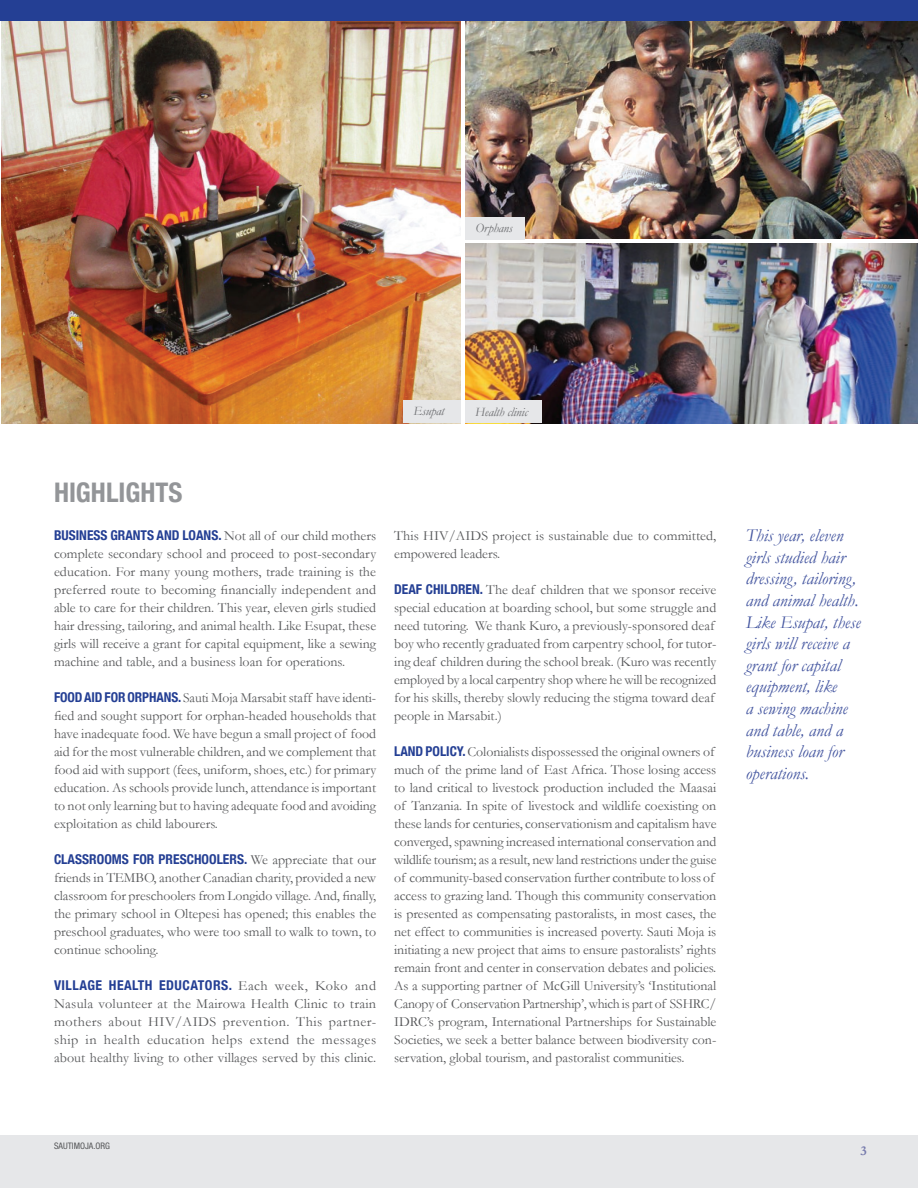
<style>
.page{position:relative;width:918px;height:1188px;background:#fff}
.page>*{position:absolute;margin:0;border:0;box-sizing:border-box;transform-origin:0 0}
.t1{font:700 condensed 27px "Helvetica Neue";color:#939598}
.t2{font:italic 18px/21.6px "Garamond";color:#42549f}
.t3{font:13.95px/18px "Garamond";letter-spacing:-.005em;color:#57585a;text-align:justify}
.t4{font:700 condensed 13.5px "Helvetica Neue";color:#243f94}
.t5{font:700 condensed 13.5px "Helvetica Neue";letter-spacing:.035em;color:#243f94}
.t6{font:700 13.5px "Garamond";color:#8588be}
.t7{font:italic 12.75px "Garamond";letter-spacing:-.01em;color:#6c6d70}
.t8{font:condensed 9px "Helvetica Neue LT Std";color:#57585a}
.s1{font-family:"Garamond";font-weight:400;font-stretch:normal;font-size:13.95px;color:#57585a}
.s2{font-family:"Helvetica Neue";font-weight:700;font-stretch:condensed;font-size:13.5px;color:#243f94}
</style>
<div class="page">
<div style="left:0;top:1135px;width:918px;height:53px;background:#e6e7e9"></div>
<img style="left:2px;top:21px;width:459px;height:402px">
<img style="left:465px;top:243px;width:453px;height:180px">
<img style="left:465px;top:21px;width:453px;height:218px">
<div style="left:0;top:0;width:918px;height:21px;background:#243f94"></div>
<div style="left:408px;top:401px;width:53px;height:22px;background:#e6e7e9"></div>
<div style="left:403px;top:401px;width:53px;height:22px;background:#e6e7e9"></div>
<div style="left:465px;top:401px;width:77px;height:22px;background:#e6e7e9"></div>
<div style="left:465px;top:218px;width:60px;height:22px;background:#e6e7e9"></div>
<p class="t7" style="left:475px;top:221px;width:39px">Orphans</p>
<p class="t7" style="left:418px;top:404px;width:32px">Esupat</p>
<p class="t7" style="left:475px;top:404px;width:54px">Health clinic</p>
<p class="t7" style="left:414px;top:404px;width:32px">Esupat</p>
<h1 class="t1" style="left:54px;top:470px;width:130px">HIGHLIGHTS</h1>
<p class="t4" style="left:54px;top:524px;width:324px">BUSINESS GRANTS AND LOANS. <span class="s1">Not all of our child mothers</span></p>
<p class="t3" style="left:54px;top:544px;width:324px">complete secondary school and proceed to post-secondary education. For many young mothers, trade training is the preferred route to becoming financially independent and able to care for their children. This year, eleven girls studied hair dressing, tailoring, and animal health. Like Esupat, these girls will receive a grant for capital equipment, like a sewing machine and table, and a business loan for operations.</p>
<p class="t3" style="left:54px;top:688px;width:324px"><span class="s2">FOOD AID FOR ORPHANS.</span> Sauti Moja Marsabit staff have identi&shy;fied and sought support for orphan-headed households that have inadequate food. We have begun a small project of food aid for the most vulnerable children, and we complement that food aid with support (fees, uniform, shoes, etc.) for primary education. As schools provide lunch, attendance is important to not only learning but to having adequate food and avoiding exploitation as child labourers.</p>
<p class="t4" style="left:54px;top:848px;width:324px">CLASSROOMS FOR PRESCHOOLERS. <span class="s1">We appreciate that our</span></p>
<p class="t3" style="left:54px;top:868px;width:324px">friends in TEMBO, another Canadian charity, provided a new classroom for preschoolers from Longido village. And, finally, the primary school in Oltepesi has opened; this enables the preschool graduates, who were too small to walk to town, to continue schooling.</p>
<p class="t5" style="left:54px;top:974px;width:324px">VILLAGE HEALTH EDUCATORS. <span class="s1">Each week, Koko and</span></p>
<p class="t3" style="left:54px;top:994px;width:324px">Nasula volunteer at the Mairowa Health Clinic to train mothers about HIV/AIDS prevention. This partner&shy;ship in health education helps extend the messages about healthy living to other villages served by this clinic.</p>
<p class="t3" style="left:394px;top:526px;width:324px">This HIV/AIDS project is sustainable due to committed, empowered leaders.</p>
<p class="t3" style="left:394px;top:580px;width:324px;text-align:left"><span class="s2">DEAF CHILDREN.</span> The deaf children that we sponsor receive special education at boarding school, but some struggle and need tutoring. We thank Kuro, a previously-sponsored deaf boy who recently graduated from carpentry school, for tutor&shy;ing deaf children during the school break. (Kuro was recently employed by a local carpentry shop where he will be recognized for his skills, thereby slowly reducing the stigma toward deaf people in Marsabit.)</p>
<p class="t3" style="left:394px;top:742px;width:324px;text-align:left"><span class="s2">LAND POLICY.</span> Colonialists dispossessed the original owners of much of the prime land of East Africa. Those losing access to land critical to livestock production included the Maasai of Tanzania. In spite of livestock and wildlife coexisting on these lands for centuries, conservationism and capitalism have converged, spawning increased international conservation and wildlife tourism; as a result, new land restrictions under the guise of community-based conservation further contribute to loss of access to grazing land. Though this community conservation is presented as compensating pastoralists, in most cases, the net effect to communities is increased poverty. Sauti Moja is initiating a new project that aims to ensure pastoralists’ rights remain front and center in conservation debates and policies.<br>As a supporting partner of McGill University’s ‘Institutional Canopy of Conservation Partnership’, which is part of SSHRC/ IDRC’s program, International Partnerships for Sustainable Societies, we seek a better balance between biodiversity con&shy;servation, global tourism, and pastoralist communities.</p>
<p class="t2" style="left:746px;top:524px;width:116px">This year, eleven girls studied hair dressing, tailoring, and animal health.<br>Like Esupat, these girls will receive a grant for capital equipment, like<br>a sewing machine and table, and a business loan for operations.</p>
<p class="t8" style="left:54px;top:1140px;width:58px">SAUTIMOJA.ORG</p>
<p class="t6" style="left:860px;top:1143px;width:8px">3</p>
</div>
